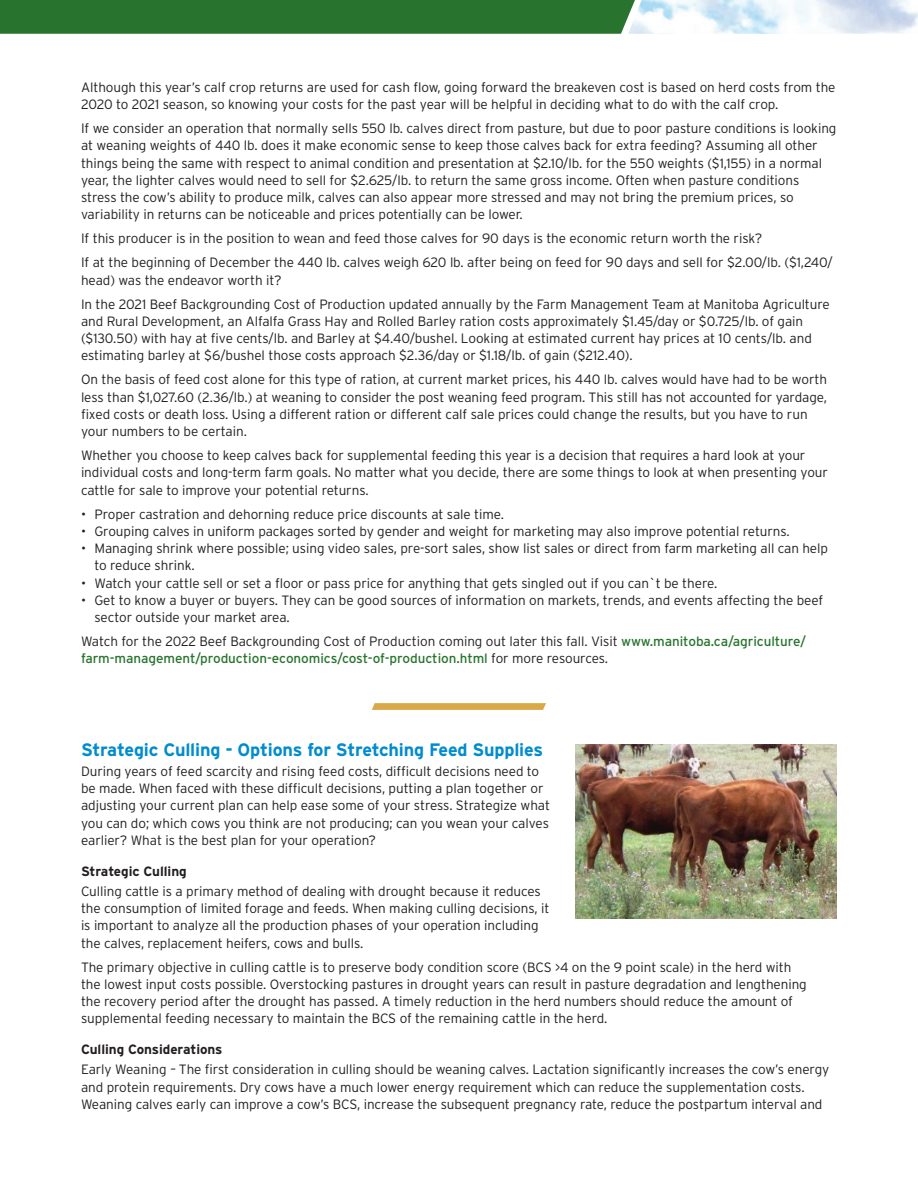
<style>
.page{position:relative;width:918px;height:1188px;background:#fff}
.page>*{position:absolute;margin:0;border:0;box-sizing:border-box;transform-origin:0 0}
.Subhead_1{font:700 18px "Interstate";letter-spacing:-.01em;color:#008cce}
.Body{font:300 13.5px/17.2px "Interstate";letter-spacing:-.005em;color:#231f20}
.Bullet{font:300 13.5px/17.2px "Interstate";letter-spacing:-.005em;color:#231f20}
.Subhead_2{font:700 13.5px "Interstate";letter-spacing:-.005em;color:#231f20}
.s1{font-weight:400;color:#28742e}
</style>
<div class="page">
<img style="left:635px;top:0;width:283px;height:34px">
<svg style="left:372px;top:703px;width:174px;height:7px"></svg>
<div style="left:0;top:0;width:635px;height:34px;background:#28742e"></div>
<img style="left:575px;top:744px;width:262px;height:175px">
<p class="Body" style="left:81px;top:78px;width:756px">Although this year’s calf crop returns are used for cash flow, going forward the breakeven cost is based on herd costs from the<br>2020 to 2021 season, so knowing your costs for the past year will be helpful in deciding what to do with the calf crop.</p>
<p class="Body" style="left:81px;top:120px;width:757px">If we consider an operation that normally sells 550 lb. calves direct from pasture, but due to poor pasture conditions is looking at weaning weights of 440 lb. does it make economic sense to keep those calves back for extra feeding? Assuming all other things being the same with respect to animal condition and presentation at $2.10/lb. for the 550 weights ($1,155) in a normal year, the lighter calves would need to sell for $2.625/lb. to return the same gross income. Often when pasture conditions stress the cow’s ability to produce milk, calves can also appear more stressed and may not bring the premium prices, so variability in returns can be noticeable and prices potentially can be lower.</p>
<p class="Body" style="left:81px;top:230px;width:683px">If this producer is in the position to wean and feed those calves for 90 days is the economic return worth the risk?</p>
<p class="Body" style="left:81px;top:254px;width:753px">If at the beginning of December the 440 lb. calves weigh 620 lb. after being on feed for 90 days and sell for $2.00/lb. ($1,240/ head) was the endeavor worth it?</p>
<p class="Body" style="left:81px;top:295px;width:750px">In the 2021 Beef Backgrounding Cost of Production updated annually by the Farm Management Team at Manitoba Agriculture and Rural Development, an Alfalfa Grass Hay and Rolled Barley ration costs approximately $1.45/day or $0.725/lb. of gain ($130.50) with hay at five cents/lb. and Barley at $4.40/bushel. Looking at estimated current hay prices at 10 cents/lb. and estimating barley at $6/bushel those costs approach $2.36/day or $1.18/lb. of gain ($212.40).</p>
<p class="Body" style="left:81px;top:371px;width:748px">On the basis of feed cost alone for this type of ration, at current market prices, his 440 lb. calves would have had to be worth less than $1,027.60 (2.36/lb.) at weaning to consider the post weaning feed program. This still has not accounted for yardage, fixed costs or death loss. Using a different ration or different calf sale prices could change the results, but you have to run your numbers to be certain.</p>
<p class="Body" style="left:81px;top:447px;width:748px">Whether you choose to keep calves back for supplemental feeding this year is a decision that requires a hard look at your individual costs and long-term farm goals. No matter what you decide, there are some things to look at when presenting your cattle for sale to improve your potential returns.</p>
<p class="Bullet" style="left:81px;top:505px;width:425px">• Proper castration and dehorning reduce price discounts at sale time.</p>
<p class="Bullet" style="left:81px;top:522px;width:710px">• Grouping calves in uniform packages sorted by gender and weight for marketing may also improve potential returns.</p>
<p class="Bullet" style="left:94px;top:540px;width:735px;text-indent:-14px">• Managing shrink where possible; using video sales, pre-sort sales, show list sales or direct from farm marketing all can help to reduce shrink.</p>
<p class="Bullet" style="left:81px;top:574px;width:638px">• Watch your cattle sell or set a floor or pass price for anything that gets singled out if you can`t be there.</p>
<p class="Bullet" style="left:94px;top:591px;width:730px;text-indent:-14px">• Get to know a buyer or buyers. They can be good sources of information on markets, trends, and events affecting the beef sector outside your market area.</p>
<p class="Body" style="left:81px;top:633px;width:727px">Watch for the 2022 Beef Backgrounding Cost of Production coming out later this fall. Visit <span class="s1">www.manitoba.ca/agriculture/ farm-management/production-economics/cost-of-production.html</span> for more resources.</p>
<h1 class="Subhead_1" style="left:81px;top:739px;width:464px">Strategic Culling - Options for Stretching Feed Supplies</h1>
<p class="Body" style="left:81px;top:762px;width:471px">During years of feed scarcity and rising feed costs, difficult decisions need to be made. When faced with these difficult decisions, putting a plan together or adjusting your current plan can help ease some of your stress. Strategize what you can do; which cows you think are not producing; can you wean your calves earlier? What is the best plan for your operation?</p>
<h2 class="Subhead_2" style="left:81px;top:863px;width:107px">Strategic Culling</h2>
<p class="Body" style="left:81px;top:882px;width:470px">Culling cattle is a primary method of dealing with drought because it reduces the consumption of limited forage and feeds. When making culling decisions, it is important to analyze all the production phases of your operation including the calves, replacement heifers, cows and bulls.</p>
<p class="Body" style="left:81px;top:958px;width:727px">The primary objective in culling cattle is to preserve body condition score (BCS &gt;4 on the 9 point scale) in the herd with the lowest input costs possible. Overstocking pastures in drought years can result in pasture degradation and lengthening the recovery period after the drought has passed. A timely reduction in the herd numbers should reduce the amount of supplemental feeding necessary to maintain the BCS of the remaining cattle in the herd.</p>
<h2 class="Subhead_2" style="left:81px;top:1042px;width:143px">Culling Considerations</h2>
<p class="Body" style="left:81px;top:1061px;width:750px">Early Weaning – The first consideration in culling should be weaning calves. Lactation significantly increases the cow’s energy and protein requirements. Dry cows have a much lower energy requirement which can reduce the supplementation costs.<br>Weaning calves early can improve a cow’s BCS, increase the subsequent pregnancy rate, reduce the postpartum interval and</p>
</div>
